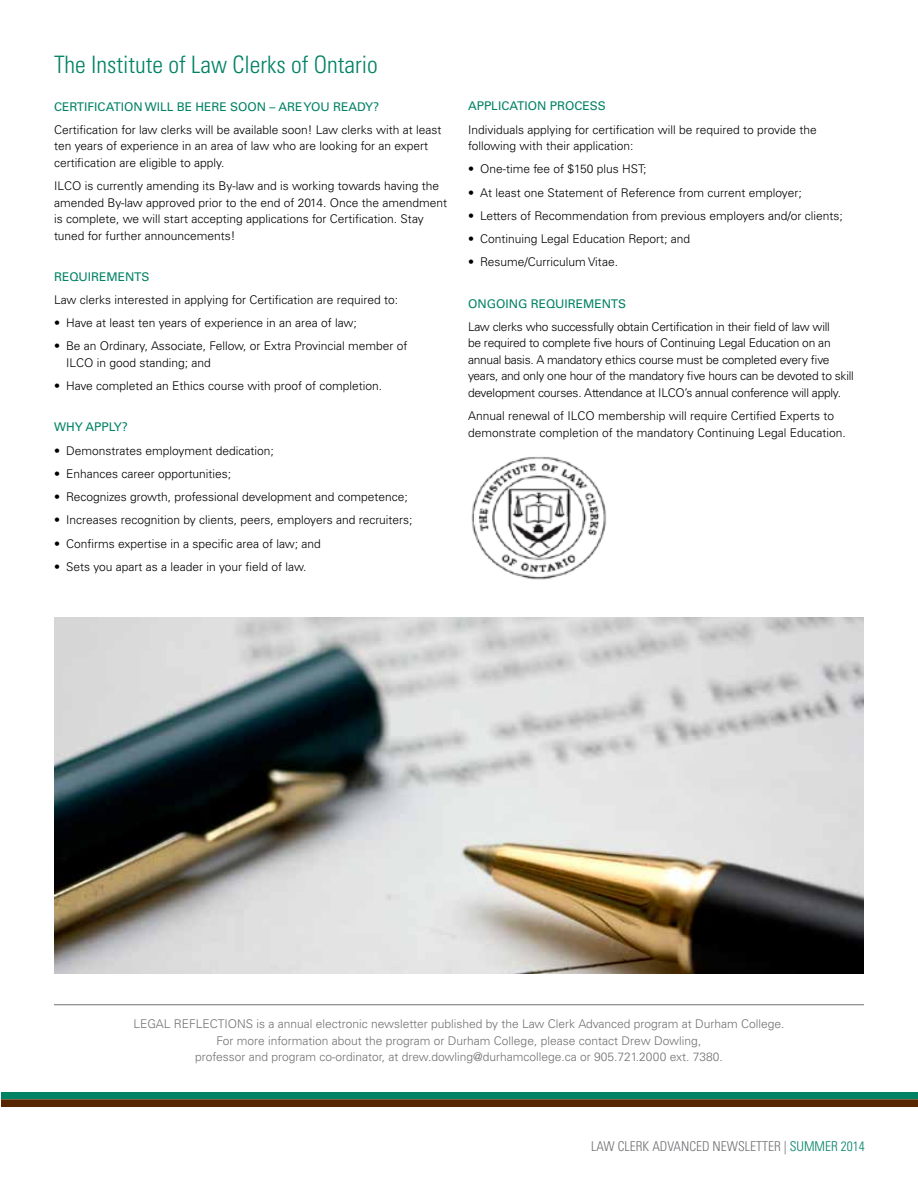
<style>
.page{position:relative;width:918px;height:1188px;background:#fff}
.page>*{position:absolute;margin:0;border:0;box-sizing:border-box;transform-origin:0 0}
.t1{font:300 condensed 24px "Univers";color:#008265}
.t2{font:300 condensed 13.5px "Univers";color:#717073}
.t3{font:300 12px/16.5px "Univers";color:#000}
.t4{font:300 12px/16.5px "Univers";letter-spacing:-.02em;color:#000}
.t5{font:300 12px/16.5px "Univers";color:#717073;text-align:center}
.t6{font:12px "Univers";color:#008265}
.s1{color:#008265}
</style>
<div class="page">
<div style="left:1px;top:1092px;width:917px;height:8px;background:#008265"></div>
<div style="left:1px;top:1100px;width:917px;height:7px;background:#572700"></div>
<hr style="left:1px;top:1099px;width:917px;height:1px;background:#fff">
<hr style="left:54px;top:1004px;width:810px;height:1px;background:#717073">
<img style="left:471px;top:457px;width:136px;height:123px">
<img style="left:55px;top:618px;width:809px;height:355px">
<h1 class="t1" style="left:54px;top:50px;width:325px">The Institute of Law Clerks of Ontario</h1>
<p class="t6" style="left:54px;top:99px;width:327px">CERTIFICATION WILL BE HERE SOON – ARE YOU READY?</p>
<p class="t3" style="left:54px;top:121px;width:389px">Certification for law clerks will be available soon! Law clerks with at least ten years of experience in an area of law who are looking for an expert certification are eligible to apply.</p>
<p class="t3" style="left:54px;top:178px;width:395px">ILCO is currently amending its By-law and is working towards having the amended By-law approved prior to the end of 2014. Once the amendment is complete, we will start accepting applications for Certification. Stay tuned for further announcements!</p>
<p class="t6" style="left:54px;top:269px;width:97px">REQUIREMENTS</p>
<p class="t3" style="left:54px;top:292px;width:346px">Law clerks interested in applying for Certification are required to:</p>
<p class="t3" style="left:54px;top:315px;width:304px">• Have at least ten years of experience in an area of law;</p>
<p class="t3" style="left:66px;top:338px;width:343px;text-indent:-12px">• Be an Ordinary, Associate, Fellow, or Extra Provincial member of<br>ILCO in good standing; and</p>
<p class="t3" style="left:54px;top:378px;width:330px">• Have completed an Ethics course with proof of completion.</p>
<p class="t6" style="left:54px;top:420px;width:75px">WHY APPLY?</p>
<p class="t3" style="left:54px;top:442px;width:221px">• Demonstrates employment dedication;</p>
<p class="t3" style="left:54px;top:465px;width:179px">• Enhances career opportunities;</p>
<p class="t3" style="left:54px;top:489px;width:355px">• Recognizes growth, professional development and competence;</p>
<p class="t3" style="left:54px;top:512px;width:360px">• Increases recognition by clients, peers, employers and recruiters;</p>
<p class="t3" style="left:54px;top:535px;width:268px">• Confirms expertise in a specific area of law; and</p>
<p class="t3" style="left:54px;top:558px;width:254px">• Sets you apart as a leader in your field of law.</p>
<p class="t6" style="left:468px;top:99px;width:139px">APPLICATION PROCESS</p>
<p class="t3" style="left:468px;top:121px;width:350px">Individuals applying for certification will be required to provide the following with their application:</p>
<p class="t3" style="left:468px;top:161px;width:180px">• One-time fee of $150 plus HST;</p>
<p class="t3" style="left:468px;top:184px;width:335px">• At least one Statement of Reference from current employer;</p>
<p class="t3" style="left:468px;top:207px;width:376px">• Letters of Recommendation from previous employers and/or clients;</p>
<p class="t3" style="left:468px;top:231px;width:224px">• Continuing Legal Education Report; and</p>
<p class="t3" style="left:468px;top:254px;width:152px">• Resume/Curriculum Vitae.</p>
<p class="t6" style="left:468px;top:296px;width:160px">ONGOING REQUIREMENTS</p>
<p class="t4" style="left:468px;top:318px;width:387px">Law clerks who successfully obtain Certification in their field of law will<br>be required to complete five hours of Continuing Legal Education on an annual basis. A mandatory ethics course must be completed every five years, and only one hour of the mandatory five hours can be devoted to skill development courses. Attendance at ILCO’s annual conference will apply.</p>
<p class="t3" style="left:468px;top:408px;width:379px">Annual renewal of ILCO membership will require Certified Experts to demonstrate completion of the mandatory Continuing Legal Education.</p>
<p class="t5" style="left:133px;top:1016px;width:653px">LEGAL REFLECTIONS is a annual electronic newsletter published by the Law Clerk Advanced program at Durham College.<br>For more information about the program or Durham College, please contact Drew Dowling,<br>professor and program co-ordinator, at drew.dowling@durhamcollege.ca or 905.721.2000 ext. 7380.</p>
<p class="t2" style="left:591px;top:1138px;width:275px">LAW CLERK ADVANCED NEWSLETTER | <span class="s1">SUMMER 2014</span></p>
</div>
